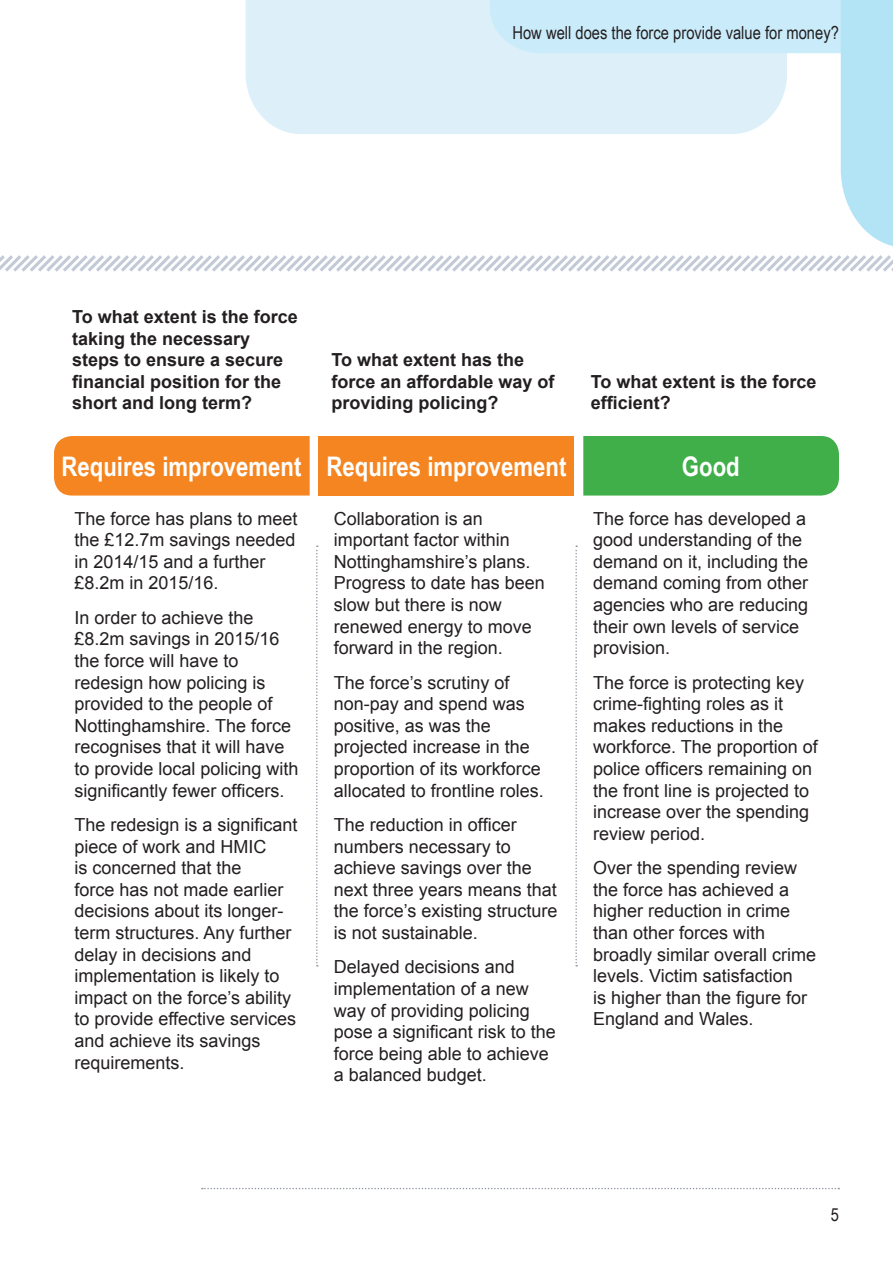
<style>
.page{position:relative;width:893px;height:1263px;background:#fff}
.page>*{position:absolute;margin:0;border:0;box-sizing:border-box;transform-origin:0 0}
.Judgement{font:700 27px "Arial Narrow";color:#fff}
.Paragraph{font:18px/21.6px "Arial";color:#231f20}
.Paragraph_Bold{font:700 18px/21.6px "Arial";color:#231f20}
.t1{font:18px "Arial Narrow";color:#231f20}
</style>
<div class="page">
<svg style="left:0;top:0;width:893px;height:272px"></svg>
<svg style="left:202px;top:1188px;width:637px;height:1px"></svg>
<svg style="left:316px;top:545px;width:2px;height:421px"></svg>
<svg style="left:575px;top:545px;width:2px;height:421px"></svg>
<div style="left:54px;top:436px;width:256px;height:59px;background:#f58520"></div>
<div style="left:583px;top:436px;width:256px;height:59px;background:#40ae49"></div>
<div style="left:319px;top:436px;width:255px;height:59px;background:#f58520"></div>
<p class="t1" style="left:512px;top:19px;width:328px">How well does the force provide value for money?</p>
<p class="Paragraph_Bold" style="left:72px;top:306px;width:227px">To what extent is the force taking the necessary steps to ensure a secure financial position for the short and long term?</p>
<p class="Paragraph_Bold" style="left:331px;top:350px;width:225px">To what extent has the force an affordable way of providing policing?</p>
<p class="Paragraph_Bold" style="left:591px;top:371px;width:227px">To what extent is the force efficient?</p>
<p class="Judgement" style="left:62px;top:446px;width:241px">Requires improvement</p>
<p class="Judgement" style="left:326px;top:446px;width:241px">Requires improvement</p>
<p class="Judgement" style="left:682px;top:446px;width:59px">Good</p>
<p class="Paragraph" style="left:74px;top:508px;width:225px">The force has plans to meet the £12.7m savings needed in 2014/15 and a further £8.2m in 2015/16.</p>
<p class="Paragraph" style="left:74px;top:607px;width:226px">In order to achieve the £8.2m savings in 2015/16 the force will have to redesign how policing is provided to the people of<br>Nottinghamshire. The force recognises that it will have to provide local policing with significantly fewer officers.</p>
<p class="Paragraph" style="left:74px;top:814px;width:225px">The redesign is a significant piece of work and HMIC<br>is concerned that the<br>force has not made earlier decisions about its longer&shy;term structures. Any further delay in decisions and implementation is likely to impact on the force’s ability to provide effective services and achieve its savings requirements.</p>
<p class="Paragraph" style="left:334px;top:508px;width:213px">Collaboration is an important factor within<br>Nottinghamshire’s plans.<br>Progress to date has been slow but there is now renewed energy to move forward in the region.</p>
<p class="Paragraph" style="left:334px;top:672px;width:212px">The force’s scrutiny of non-pay and spend was positive, as was the projected increase in the proportion of its workforce allocated to frontline roles.</p>
<p class="Paragraph" style="left:334px;top:814px;width:225px">The reduction in officer numbers necessary to achieve savings over the next three years means that the force’s existing structure is not sustainable.</p>
<p class="Paragraph" style="left:334px;top:956px;width:224px">Delayed decisions and implementation of a new way of providing policing pose a significant risk to the force being able to achieve a balanced budget.</p>
<p class="Paragraph" style="left:593px;top:508px;width:217px">The force has developed a good understanding of the demand on it, including the demand coming from other agencies who are reducing their own levels of service provision.</p>
<p class="Paragraph" style="left:593px;top:672px;width:226px">The force is protecting key crime-fighting roles as it makes reductions in the workforce. The proportion of police officers remaining on the front line is projected to increase over the spending review period.</p>
<p class="Paragraph" style="left:593px;top:857px;width:225px">Over the spending review the force has achieved a higher reduction in crime than other forces with broadly similar overall crime levels. Victim satisfaction<br>is higher than the figure for<br>England and Wales.</p>
<p class="t1" style="left:831px;top:1202px;width:10px">5</p>
</div>
